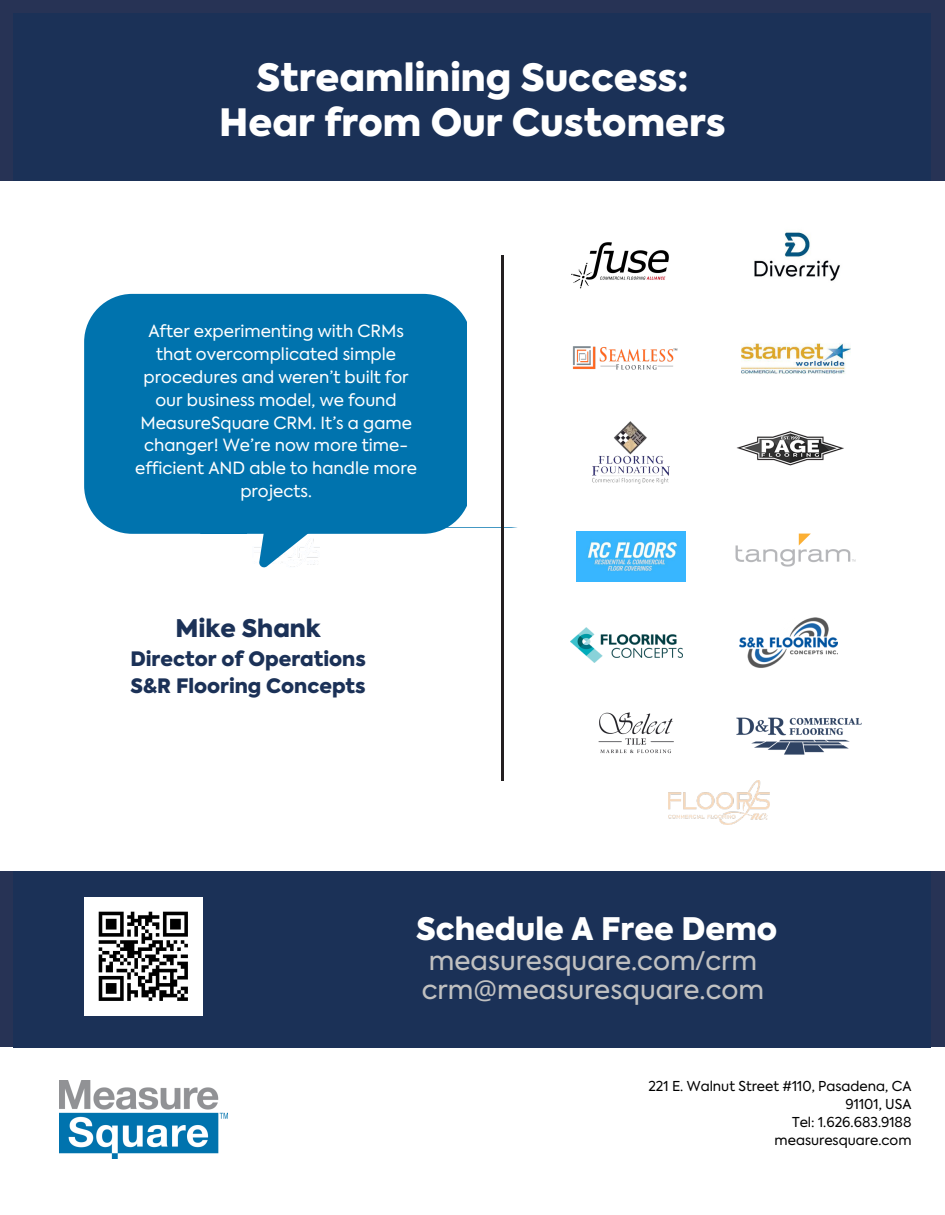
<style>
.page{position:relative;width:945px;height:1215px;background:#fff}
.page>*{position:absolute;margin:0;border:0;box-sizing:border-box;transform-origin:0 0}
.t1{font:900 37.5px/45px "Axiforma";color:#fff;text-align:center}
.t2{font:900 30.9px "Axiforma";color:#fff}
.t3{font:26.4px/28px "Axiforma";color:#c1c1c1}
.t4{font:900 24.15px "Axiforma";color:#1b3157}
.t5{font:900 19.8px/27px "Axiforma";color:#1b3157}
.t6{font:16.8px/22.8px "Axiforma";color:#fff;text-align:center}
.t7{font:13.65px/18px "Axiforma";color:#000;text-align:right}
.s1{font-family:"Noto Sans"}
</style>
<div class="page">
<img style="left:0;top:871px;width:14px;height:176px">
<div style="left:932px;top:871px;width:13px;height:176px;background:#273355"></div>
<div style="left:932px;top:23px;width:13px;height:158px;background:#273355"></div>
<div style="left:30px;top:0;width:915px;height:23px;background:#273355"></div>
<div style="left:0;top:0;width:30px;height:181px;background:#273355"></div>
<img style="left:60px;top:1080px;width:167px;height:79px">
<div style="left:14px;top:871px;width:918px;height:176px;background:#1b3157"></div>
<div style="left:84px;top:294px;width:383px;height:239px;background:#0073ae"></div>
<img style="left:84px;top:897px;width:118px;height:118px">
<img style="left:669px;top:781px;width:100px;height:44px">
<img style="left:570px;top:627px;width:113px;height:35px">
<img style="left:741px;top:343px;width:109px;height:31px">
<div style="left:14px;top:14px;width:918px;height:167px;background:#1b3157"></div>
<svg style="left:142px;top:528px;width:360px;height:39px"></svg>
<img style="left:736px;top:431px;width:108px;height:35px">
<img style="left:593px;top:421px;width:76px;height:62px">
<img style="left:572px;top:346px;width:106px;height:24px">
<img style="left:740px;top:617px;width:98px;height:51px">
<img style="left:735px;top:533px;width:121px;height:34px">
<img style="left:598px;top:712px;width:76px;height:42px">
<img style="left:736px;top:717px;width:126px;height:38px">
<img style="left:576px;top:531px;width:109px;height:51px">
<img style="left:571px;top:242px;width:98px;height:47px">
<img style="left:754px;top:232px;width:86px;height:49px">
<hr style="left:502px;top:256px;width:2px;height:525px;background:#231f20">
<h1 class="t1" style="left:219px;top:56px;width:508px">Streamlining Success:<br>Hear from Our Customers</h1>
<p class="t6" style="left:135px;top:320px;width:283px">After experimenting with CRMs that overcomplicated simple procedures and weren’t built for our business model, we found<br>MeasureSquare CRM. It’s a game changer! We’re now more time&shy;efficient AND able to handle more projects.</p>
<h3 class="t4" style="left:176px;top:611px;width:147px">Mike Shank</h3>
<p class="t5" style="left:130px;top:646px;width:237px">Director of Operations<br>S&amp;R Flooring Concepts</p>
<h2 class="t2" style="left:416px;top:907px;width:363px">Schedule A Free Demo</h2>
<h3 class="t3" style="left:422px;top:949px;width:344px">measuresquare.com<span class="s1">/</span>crm crm<span class="s1">@</span>measuresquare.com</h3>
<p class="t7" style="left:648px;top:1077px;width:265px">221 E. Walnut Street #110, Pasadena, CA<br>91101, USA<br>Tel: 1.626.683.9188<br>measuresquare.com</p>
</div>
